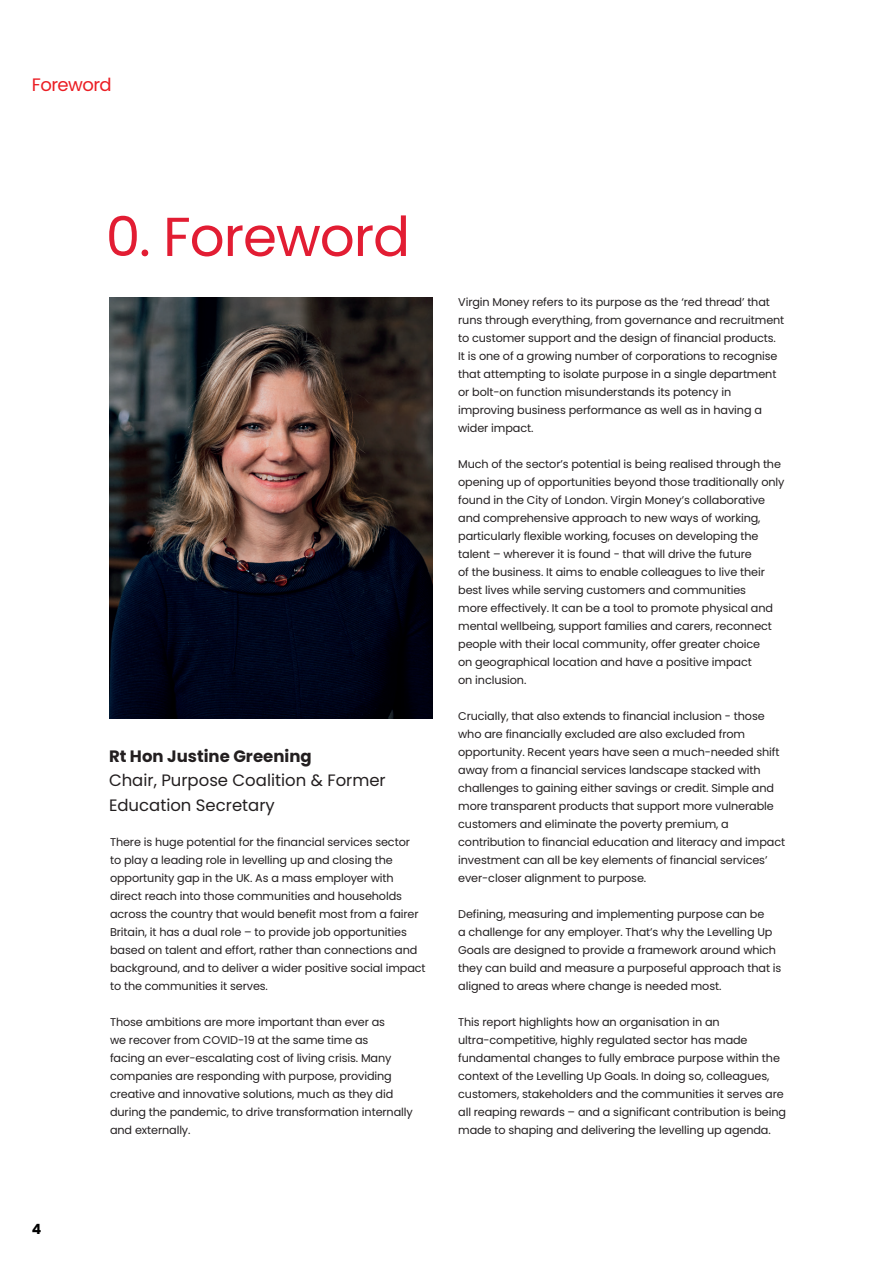
<style>
.page{position:relative;width:893px;height:1263px;background:#fff}
.page>*{position:absolute;margin:0;border:0;box-sizing:border-box;transform-origin:0 0}
.t1{font:54.75px "Poppins";letter-spacing:-.02em;color:#e21d33}
.t2{font:18px "Poppins";letter-spacing:-.03em;color:#eb1d23}
.t3{font:16.5px/24.8px "Poppins";color:#231f20}
.t4{font:700 16.5px "Poppins";color:#231f20}
.t5{font:700 14.1px "Poppins";color:#000001}
.t6{font:11.25px/18px "Poppins";letter-spacing:-.01em;color:#231f20}
</style>
<div class="page">
<img style="left:109px;top:297px;width:324px;height:422px">
<h2 class="t2" style="left:32px;top:75px;width:81px">Foreword</h2>
<p class="t5" style="left:32px;top:1221px;width:11px">4</p>
<h1 class="t1" style="left:106px;top:205px;width:306px">0. Foreword</h1>
<h3 class="t4" style="left:109px;top:746px;width:204px">Rt Hon Justine Greening</h3>
<h3 class="t3" style="left:109px;top:768px;width:278px">Chair, Purpose Coalition &amp; Former<br>Education Secretary</h3>
<p class="t6" style="left:110px;top:833px;width:317px">There is huge potential for the financial services sector<br>to play a leading role in levelling up and closing the opportunity gap in the UK. As a mass employer with direct reach into those communities and households across the country that would benefit most from a fairer Britain, it has a dual role – to provide job opportunities based on talent and effort, rather than connections and background, and to deliver a wider positive social impact to the communities it serves.</p>
<p class="t6" style="left:110px;top:1013px;width:304px">Those ambitions are more important than ever as<br>we recover from COVID-19 at the same time as<br>facing an ever-escalating cost of living crisis. Many companies are responding with purpose, providing creative and innovative solutions, much as they did during the pandemic, to drive transformation internally and externally.</p>
<p class="t6" style="left:458px;top:293px;width:328px">Virgin Money refers to its purpose as the ‘red thread’ that runs through everything, from governance and recruitment to customer support and the design of financial products.<br>It is one of a growing number of corporations to recognise that attempting to isolate purpose in a single department or bolt-on function misunderstands its potency in improving business performance as well as in having a wider impact.</p>
<p class="t6" style="left:458px;top:455px;width:328px">Much of the sector’s potential is being realised through the opening up of opportunities beyond those traditionally only found in the City of London. Virgin Money’s collaborative and comprehensive approach to new ways of working, particularly flexible working, focuses on developing the talent – wherever it is found - that will drive the future<br>of the business. It aims to enable colleagues to live their best lives while serving customers and communities<br>more effectively. It can be a tool to promote physical and mental wellbeing, support families and carers, reconnect people with their local community, offer greater choice<br>on geographical location and have a positive impact<br>on inclusion.</p>
<p class="t6" style="left:458px;top:707px;width:328px">Crucially, that also extends to financial inclusion - those who are financially excluded are also excluded from opportunity. Recent years have seen a much-needed shift away from a financial services landscape stacked with challenges to gaining either savings or credit. Simple and more transparent products that support more vulnerable customers and eliminate the poverty premium, a contribution to financial education and literacy and impact investment can all be key elements of financial services’ ever-closer alignment to purpose.</p>
<p class="t6" style="left:458px;top:905px;width:325px">Defining, measuring and implementing purpose can be<br>a challenge for any employer. That’s why the Levelling Up Goals are designed to provide a framework around which they can build and measure a purposeful approach that is aligned to areas where change is needed most.</p>
<p class="t6" style="left:458px;top:1013px;width:329px">This report highlights how an organisation in an ultra-competitive, highly regulated sector has made fundamental changes to fully embrace purpose within the context of the Levelling Up Goals. In doing so, colleagues, customers, stakeholders and the communities it serves are all reaping rewards – and a significant contribution is being made to shaping and delivering the levelling up agenda.</p>
</div>
